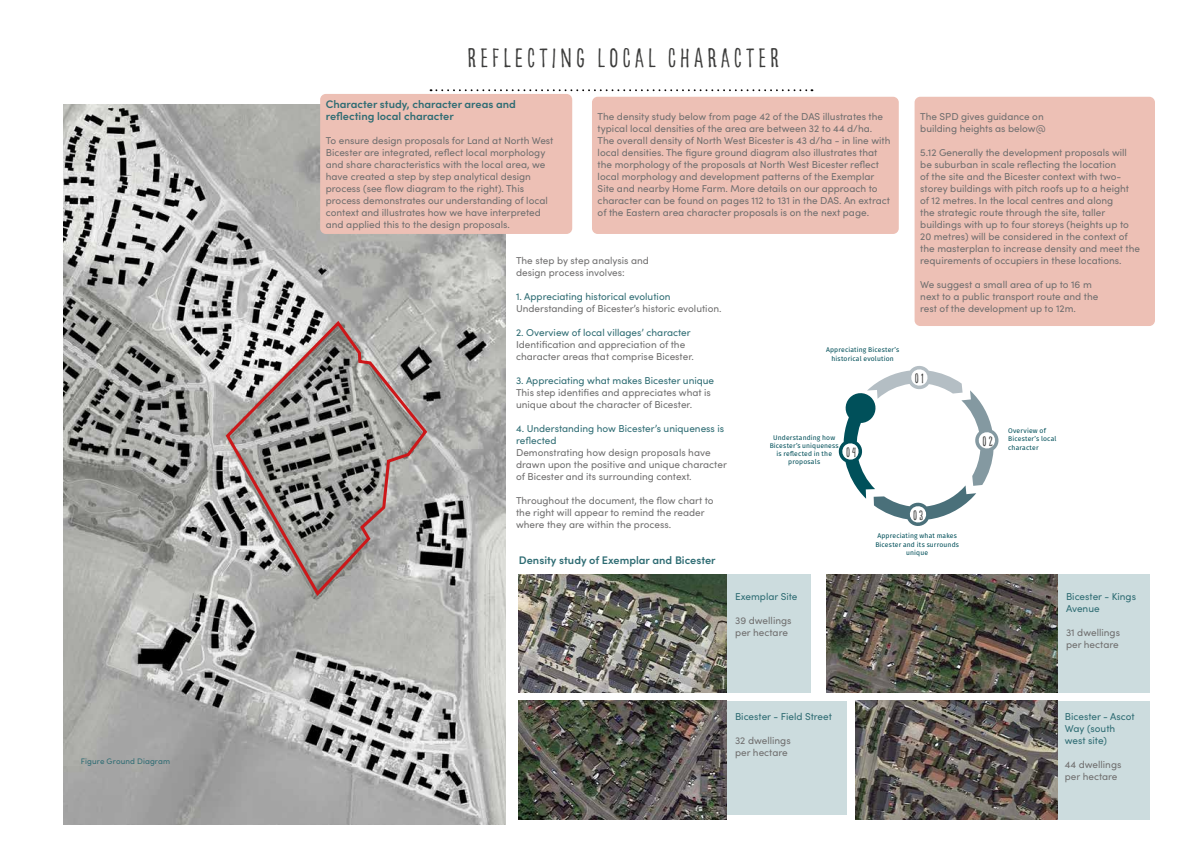
<style>
.page{position:relative;width:1191px;height:842px;background:#fff}
.page>*{position:absolute;margin:0;border:0;box-sizing:border-box;transform-origin:0 0}
.t1{font:28.7px "Goodlife Sans Condensed";letter-spacing:.1em;color:#3c3c3b}
.t2{font:14.6px "Goodlife Sans Condensed";letter-spacing:.1em;color:#3c3c3b}
.t3{font:600 11px/12px "Sofia Pro";color:#2e6c73}
.t4{font:10px/12px "Sofia Pro";color:#706f6f}
.t5{font:10px/12px "Sofia Pro";color:#2e6c73}
.t6{font:8px "Sofia Pro";letter-spacing:.015em;color:#2e6c73}
.t7{font:6.8px/8.1px "Fira Sans";letter-spacing:.02em;color:#014f59;text-align:center}
</style>
<div class="page">
<svg style="left:430px;top:89px;width:382px;height:2px"></svg>
<img style="left:64px;top:104px;width:441px;height:720px">
<svg style="left:223px;top:318px;width:206px;height:280px;background:#9f9896"></svg>
<div style="left:320px;top:94px;width:252px;height:140px;background:#edc0b5;border-radius:6px"></div>
<svg style="left:838px;top:366px;width:161px;height:160px"></svg>
<div style="left:726px;top:574px;width:85px;height:119px;background:#ccdcde"></div>
<div style="left:1057px;top:574px;width:93px;height:119px;background:#ccdcde"></div>
<div style="left:726px;top:701px;width:120px;height:114px;background:#ccdcde"></div>
<div style="left:1056px;top:701px;width:94px;height:119px;background:#ccdcde"></div>
<img style="left:519px;top:574px;width:207px;height:119px">
<img style="left:826px;top:574px;width:231px;height:119px">
<img style="left:519px;top:701px;width:207px;height:119px">
<img style="left:856px;top:701px;width:201px;height:119px">
<div style="left:592px;top:97px;width:306px;height:137px;background:#edc0b5;border-radius:6px"></div>
<div style="left:914px;top:97px;width:241px;height:229px;background:#edc0b5;border-radius:6px"></div>
<p class="t6" style="left:81px;top:755px;width:91px">Figure Ground Diagram</p>
<h1 class="t1" style="left:467px;top:42px;width:314px">REFLECTING LOCAL CHARACTER</h1>
<p class="t3" style="left:326px;top:97px;width:192px">Character study, character areas and reflecting local character</p>
<p class="t4" style="left:326px;top:134px;width:229px">To ensure design proposals for Land at North West Bicester are integrated, reflect local morphology and share characteristics with the local area, we have created a step by step analytical design process (see flow diagram to the right). This process demonstrates our understanding of local context and illustrates how we have interpreted and applied this to the design proposals.</p>
<p class="t4" style="left:516px;top:254px;width:134px">The step by step analysis and design process involves:</p>
<p class="t5" style="left:516px;top:290px;width:156px">1. Appreciating historical evolution</p>
<p class="t4" style="left:516px;top:302px;width:207px">Understanding of Bicester’s historic evolution.</p>
<p class="t5" style="left:516px;top:326px;width:176px">2. Overview of local villages’ character</p>
<p class="t4" style="left:516px;top:338px;width:179px">Identification and appreciation of the character areas that comprise Bicester.</p>
<p class="t5" style="left:516px;top:374px;width:200px">3. Appreciating what makes Bicester unique</p>
<p class="t4" style="left:516px;top:386px;width:196px">This step identifies and appreciates what is unique about the character of Bicester.</p>
<p class="t5" style="left:516px;top:422px;width:210px">4. Understanding how Bicester’s uniqueness is reflected</p>
<p class="t4" style="left:516px;top:446px;width:212px">Demonstrating how design proposals have drawn upon the positive and unique character of Bicester and its surrounding context.</p>
<p class="t4" style="left:516px;top:494px;width:199px">Throughout the document, the flow chart to the right will appear to remind the reader where they are within the process.</p>
<p class="t4" style="left:597px;top:110px;width:294px">The density study below from page 42 of the DAS illustrates the typical local densities of the area are between 32 to 44 d/ha.<br>The overall density of North West Bicester is 43 d/ha - in line with local densities. The figure ground diagram also illustrates that the morphology of the proposals at North West Bicester reflect local morphology and development patterns of the Exemplar Site and nearby Home Farm. More details on our approach to character can be found on pages 112 to 131 in the DAS. An extract of the Eastern area character proposals is on the next page.</p>
<p class="t4" style="left:920px;top:110px;width:127px">The SPD gives guidance on building heights as below@</p>
<p class="t4" style="left:920px;top:146px;width:221px">5.12 Generally the development proposals will be suburban in scale reflecting the location<br>of the site and the Bicester context with two&shy;storey buildings with pitch roofs up to a height of 12 metres. In the local centres and along<br>the strategic route through the site, taller buildings with up to four storeys (heights up to 20 metres) will be considered in the context of the masterplan to increase density and meet the requirements of occupiers in these locations.</p>
<p class="t4" style="left:920px;top:278px;width:180px">We suggest a small area of up to 16 m next to a public transport route and the rest of the development up to 12m.</p>
<p class="t7" style="left:826px;top:346px;width:75px">Appreciating Bicester’s historical evolution</p>
<h2 class="t2" style="left:914px;top:370px;width:11px">01</h2>
<p class="t7" style="left:769px;top:433px;width:71px">Understanding how<br>Bicester’s uniqueness is reflected in the proposals</p>
<p class="t7" style="left:1008px;top:427px;width:50px;text-align:left">Overview of<br>Bicester’s local character</p>
<h2 class="t2" style="left:982px;top:433px;width:12px">02</h2>
<h2 class="t2" style="left:845px;top:444px;width:12px">04</h2>
<h2 class="t2" style="left:912px;top:508px;width:12px">03</h2>
<p class="t3" style="left:519px;top:553px;width:198px">Density study of Exemplar and Bicester</p>
<p class="t5" style="left:735px;top:590px;width:64px">Exemplar Site</p>
<p class="t4" style="left:735px;top:614px;width:58px">39 dwellings per hectare</p>
<p class="t5" style="left:735px;top:710px;width:98px">Bicester - Field Street</p>
<p class="t4" style="left:735px;top:734px;width:57px">32 dwellings per hectare</p>
<p class="t7" style="left:875px;top:532px;width:85px">Appreciating what makes<br>Bicester and its surrounds unique</p>
<p class="t5" style="left:1066px;top:590px;width:71px">Bicester - Kings<br>Avenue</p>
<p class="t4" style="left:1066px;top:626px;width:55px">31 dwellings per hectare</p>
<p class="t5" style="left:1064px;top:710px;width:71px">Bicester - Ascot<br>Way (south west site)</p>
<p class="t4" style="left:1064px;top:758px;width:58px">44 dwellings per hectare</p>
</div>
